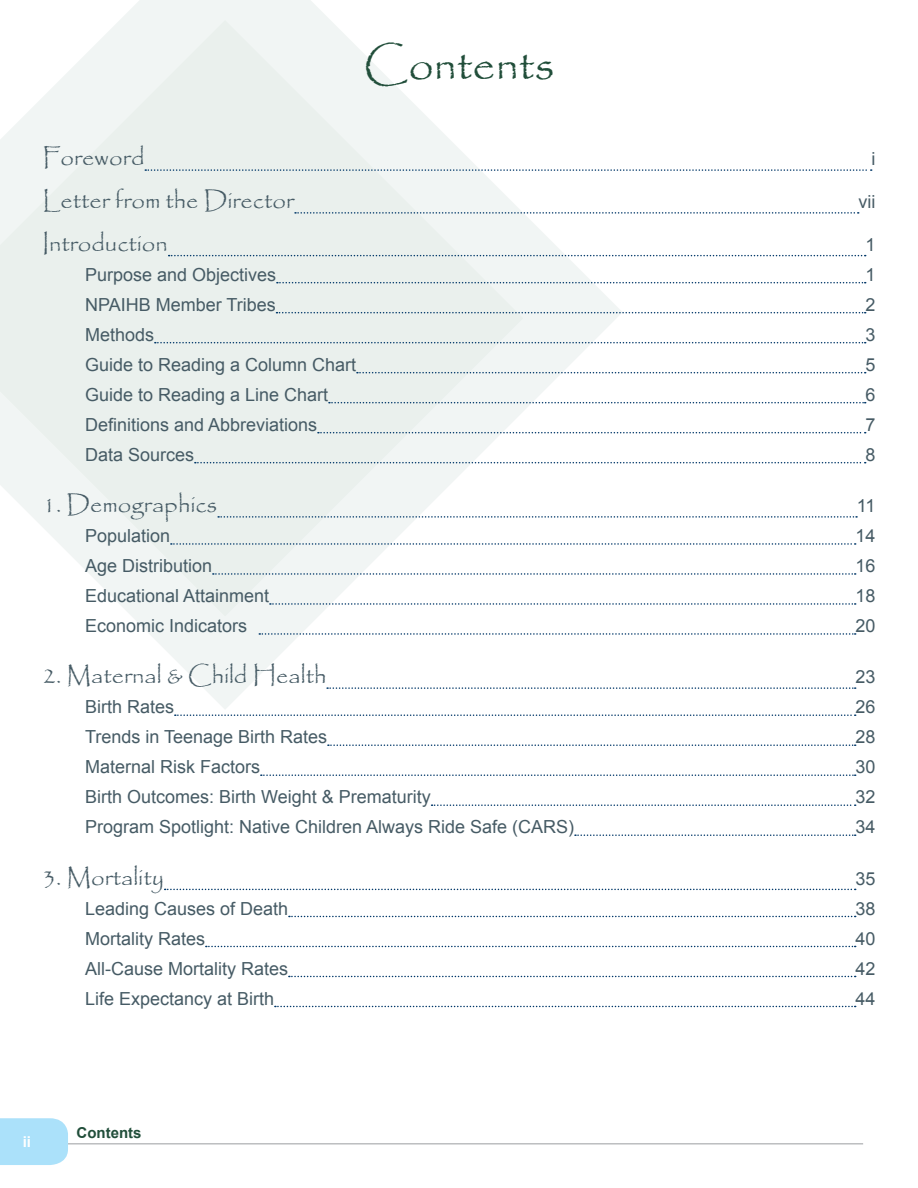
<style>
.page{position:relative;width:918px;height:1188px;background:#fff}
.page>*{position:absolute;margin:0;border:0;box-sizing:border-box;transform-origin:0 0}
.t1{font:45px "Papyrus";color:#214e3a}
.t2{font:24px "Papyrus";color:#465b65}
.t3{font:18px "Arial";color:#465b65}
.t4{font:700 15px "Arial";color:#214e3a}
.t5{font:700 15px "Arial";color:#fff}
</style>
<div class="page">
<hr style="left:51px;top:1143px;width:812px;height:2px;background:#bcbec0">
<svg style="left:0;top:1118px;width:69px;height:47px"></svg>
<svg style="left:120px;top:0;width:503px;height:709px"></svg>
<svg style="left:0;top:20px;width:523px;height:597px;fill:#eaf0ed"></svg>
<svg style="left:145px;top:169px;width:727px;height:2px"></svg>
<svg style="left:295px;top:212px;width:564px;height:2px"></svg>
<svg style="left:169px;top:255px;width:697px;height:1px"></svg>
<svg style="left:277px;top:282px;width:589px;height:1px"></svg>
<svg style="left:277px;top:312px;width:589px;height:1px"></svg>
<svg style="left:155px;top:342px;width:711px;height:1px"></svg>
<svg style="left:357px;top:372px;width:509px;height:1px"></svg>
<svg style="left:329px;top:402px;width:537px;height:1px"></svg>
<svg style="left:318px;top:432px;width:548px;height:1px"></svg>
<svg style="left:195px;top:462px;width:671px;height:1px"></svg>
<svg style="left:218px;top:516px;width:639px;height:2px"></svg>
<svg style="left:171px;top:543px;width:685px;height:2px"></svg>
<svg style="left:213px;top:573px;width:643px;height:2px"></svg>
<svg style="left:270px;top:603px;width:586px;height:2px"></svg>
<svg style="left:259px;top:633px;width:597px;height:2px"></svg>
<svg style="left:327px;top:687px;width:529px;height:2px"></svg>
<svg style="left:175px;top:714px;width:681px;height:2px"></svg>
<svg style="left:328px;top:744px;width:528px;height:2px"></svg>
<svg style="left:261px;top:774px;width:595px;height:2px"></svg>
<svg style="left:432px;top:804px;width:424px;height:2px"></svg>
<svg style="left:575px;top:834px;width:281px;height:2px"></svg>
<svg style="left:165px;top:889px;width:691px;height:1px"></svg>
<svg style="left:289px;top:916px;width:567px;height:1px"></svg>
<svg style="left:206px;top:946px;width:650px;height:1px"></svg>
<svg style="left:289px;top:976px;width:567px;height:1px"></svg>
<svg style="left:275px;top:1006px;width:581px;height:1px"></svg>
<h1 class="t1" style="left:363px;top:37px;width:193px">Contents</h1>
<h2 class="t2" style="left:43px;top:143px;width:103px">Foreword</h2>
<p class="t3" style="left:871px;top:147px;width:5px">i</p>
<h2 class="t2" style="left:43px;top:186px;width:253px">Letter from the Director</h2>
<p class="t3" style="left:858px;top:190px;width:18px">vii</p>
<h2 class="t2" style="left:43px;top:228px;width:127px">Introduction</h2>
<p class="t3" style="left:865px;top:233px;width:12px">1</p>
<p class="t3" style="left:85px;top:263px;width:193px">Purpose and Objectives</p>
<p class="t3" style="left:865px;top:263px;width:12px">1</p>
<p class="t3" style="left:85px;top:293px;width:192px">NPAIHB Member Tribes</p>
<p class="t3" style="left:865px;top:293px;width:12px">2</p>
<p class="t3" style="left:85px;top:323px;width:71px">Methods</p>
<p class="t3" style="left:865px;top:323px;width:12px">3</p>
<p class="t3" style="left:85px;top:353px;width:273px">Guide to Reading a Column Chart</p>
<p class="t3" style="left:865px;top:353px;width:12px">5</p>
<p class="t3" style="left:85px;top:383px;width:245px">Guide to Reading a Line Chart</p>
<p class="t3" style="left:865px;top:383px;width:12px">6</p>
<p class="t3" style="left:85px;top:413px;width:234px">Definitions and Abbreviations</p>
<p class="t3" style="left:865px;top:413px;width:12px">7</p>
<p class="t3" style="left:85px;top:443px;width:111px">Data Sources</p>
<p class="t3" style="left:865px;top:443px;width:12px">8</p>
<h2 class="t2" style="left:43px;top:490px;width:176px">1. Demographics</h2>
<p class="t3" style="left:857px;top:494px;width:20px">11</p>
<p class="t3" style="left:85px;top:524px;width:87px">Population</p>
<p class="t3" style="left:855px;top:524px;width:22px">14</p>
<p class="t3" style="left:85px;top:554px;width:129px">Age Distribution</p>
<p class="t3" style="left:855px;top:554px;width:22px">16</p>
<p class="t3" style="left:85px;top:584px;width:186px">Educational Attainment</p>
<p class="t3" style="left:855px;top:584px;width:22px">18</p>
<p class="t3" style="left:85px;top:614px;width:164px">Economic Indicators</p>
<p class="t3" style="left:855px;top:614px;width:22px">20</p>
<h2 class="t2" style="left:43px;top:661px;width:285px">2. Maternal &amp; Child Health</h2>
<p class="t3" style="left:855px;top:665px;width:22px">23</p>
<p class="t3" style="left:85px;top:695px;width:91px">Birth Rates</p>
<p class="t3" style="left:855px;top:695px;width:22px">26</p>
<p class="t3" style="left:85px;top:725px;width:244px">Trends in Teenage Birth Rates</p>
<p class="t3" style="left:855px;top:725px;width:22px">28</p>
<p class="t3" style="left:85px;top:755px;width:177px">Maternal Risk Factors</p>
<p class="t3" style="left:855px;top:755px;width:22px">30</p>
<p class="t3" style="left:85px;top:785px;width:347px">Birth Outcomes: Birth Weight &amp; Prematurity</p>
<p class="t3" style="left:855px;top:785px;width:22px">32</p>
<p class="t3" style="left:85px;top:815px;width:491px">Program Spotlight: Native Children Always Ride Safe (CARS)</p>
<p class="t3" style="left:855px;top:815px;width:22px">34</p>
<h2 class="t2" style="left:43px;top:862px;width:123px">3. Mortality</h2>
<p class="t3" style="left:855px;top:866px;width:22px">35</p>
<p class="t3" style="left:85px;top:896px;width:205px">Leading Causes of Death</p>
<p class="t3" style="left:855px;top:896px;width:22px">38</p>
<p class="t3" style="left:85px;top:926px;width:122px">Mortality Rates</p>
<p class="t3" style="left:855px;top:926px;width:22px">40</p>
<p class="t3" style="left:85px;top:956px;width:205px">All-Cause Mortality Rates</p>
<p class="t3" style="left:855px;top:956px;width:22px">42</p>
<p class="t3" style="left:85px;top:986px;width:191px">Life Expectancy at Birth</p>
<p class="t3" style="left:855px;top:986px;width:22px">44</p>
<p class="t5" style="left:23px;top:1132px;width:10px">ii</p>
<p class="t4" style="left:77px;top:1122px;width:66px">Contents</p>
</div>
